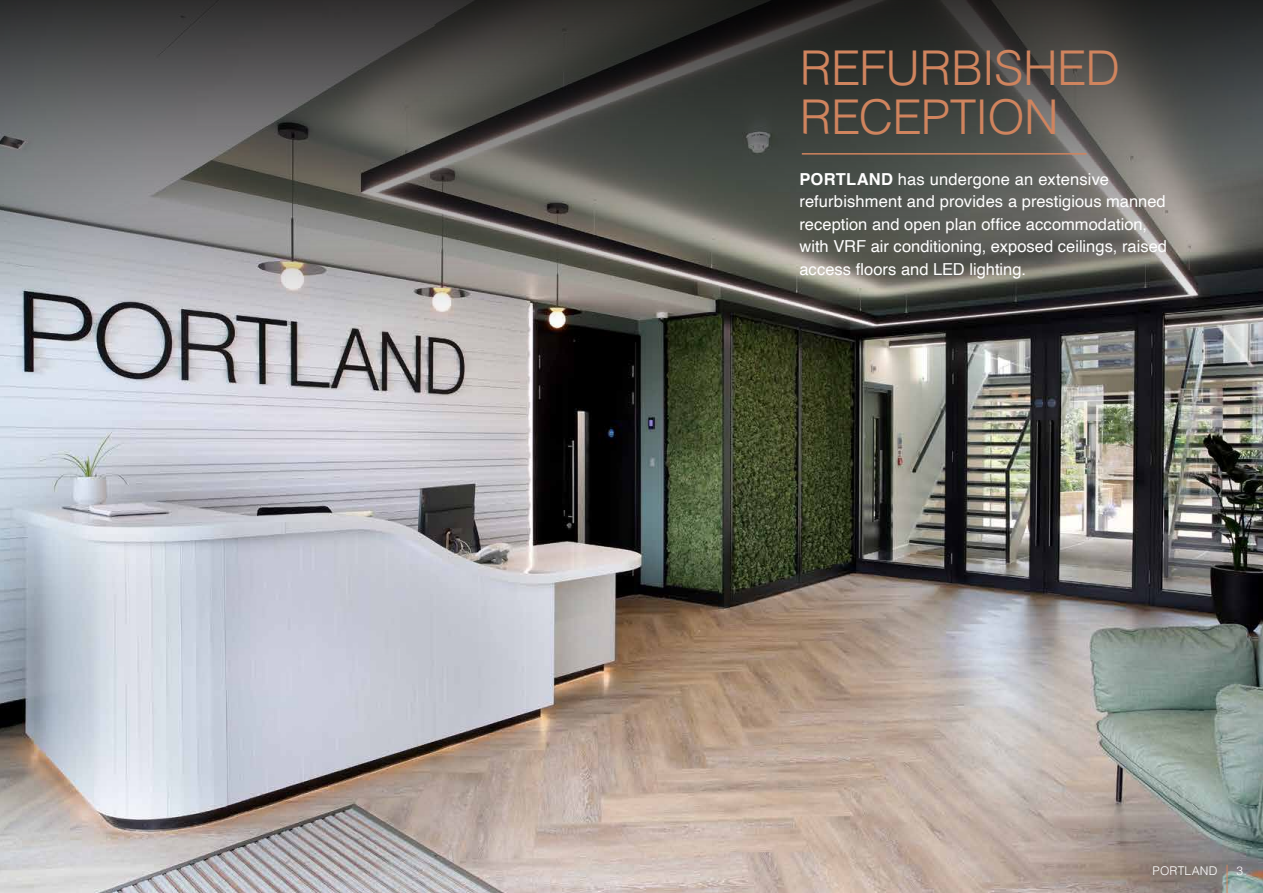
<style>
.page{position:relative;width:1263px;height:893px;background:#fff}
.page>*{position:absolute;margin:0;border:0;box-sizing:border-box;transform-origin:0 0}
.t1{font:300 48px/48px "Helvetica";letter-spacing:-.015em;color:#d0845e}
.t2{font:16.5px/22.5px "Helvetica";color:#fff}
.t3{font:300 12px "Helvetica";letter-spacing:.015em;color:#fff}
.s1{font-weight:700}
</style>
<div class="page">
<img style="left:0;top:353px;width:1263px;height:540px">
<svg style="left:0;top:0;width:1263px;height:353px;background:#5e5e5c"></svg>
<hr style="left:802px;top:153px;width:284px;height:2px;background:#d0845e">
<svg style="left:1227px;top:865px;width:1px;height:28px"></svg>
<h1 class="t1" style="left:800px;top:41px;width:322px">REFURBISHED<br>RECEPTION</h1>
<p class="t2" style="left:799px;top:168px;width:369px"><span class="s1">PORTLAND</span> has undergone an extensive refurbishment and provides a prestigious manned reception and open plan office accommodation, with VRF air conditioning, exposed ceilings, raised access floors and LED lighting.</p>
<p class="t3" style="left:1152px;top:861px;width:66px">PORTLAND</p>
<p class="t3" style="left:1236px;top:861px;width:8px">3</p>
</div>
